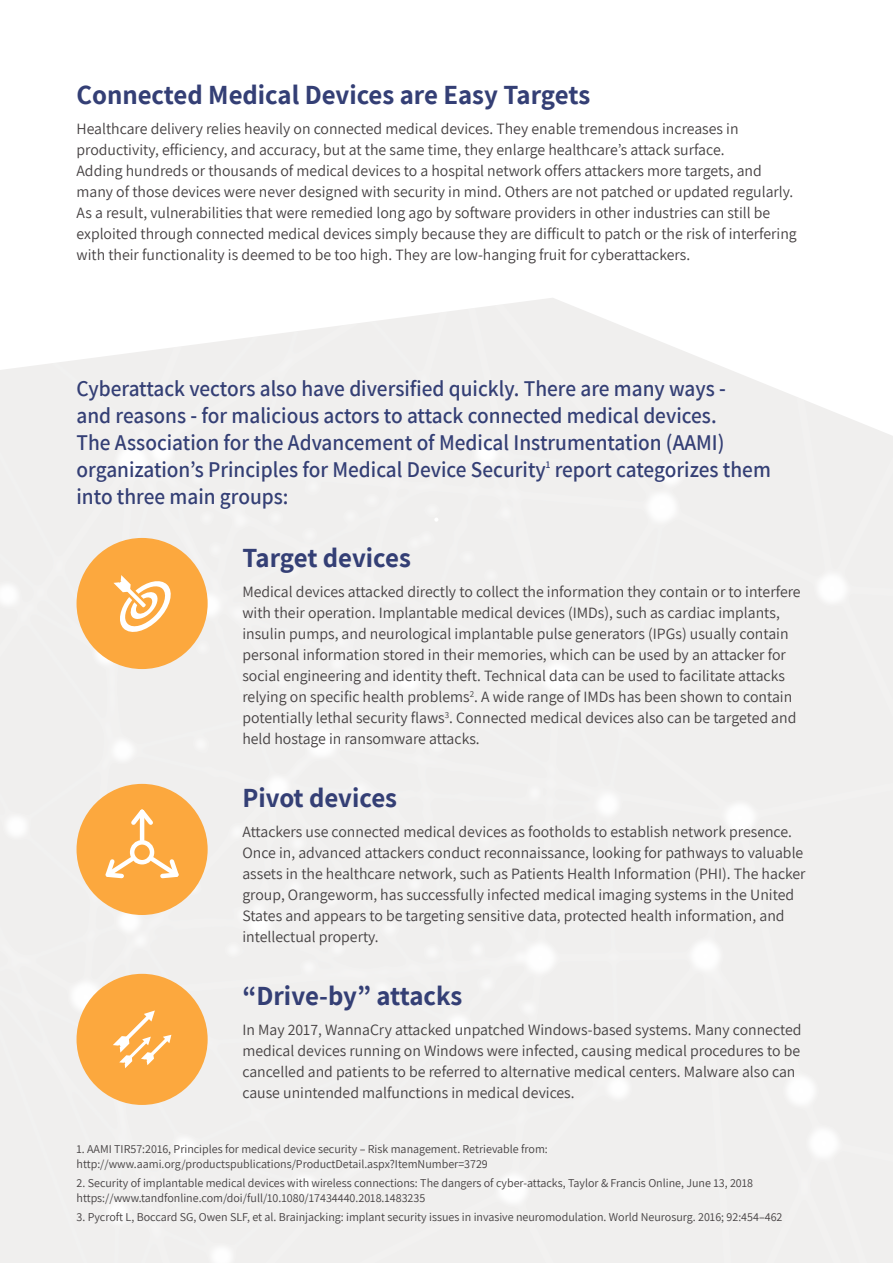
<style>
.page{position:relative;width:893px;height:1263px;background:#fff}
.page>*{position:absolute;margin:0;border:0;box-sizing:border-box;transform-origin:0 0}
.t1{font:700 27px "Assistant";color:#343f75}
.t2{font:600 22.5px/27px "Assistant";color:#343f75;scale:.95 1}
.t3{font:15.75px/21px "Assistant";color:#444041}
.t4{font:12px/15px "Assistant";color:#444041}
.t5{font:600 10.5px "Assistant";color:#343f75;scale:.95 1}
.t6{font:9px "Assistant";color:#444041}
</style>
<div class="page">
<div style="left:0;top:298px;width:893px;height:965px;background:#f0efee"></div>
<div style="left:77px;top:538px;width:131px;height:131px;background:#fca83e;border-radius:50%"></div>
<svg style="left:434px;top:517px;width:4px;height:5px"></svg>
<div style="left:77px;top:974px;width:131px;height:131px;background:#fca83e;border-radius:50%"></div>
<div style="left:77px;top:784px;width:131px;height:131px;background:#fca83e;border-radius:50%"></div>
<svg style="left:113px;top:575px;width:58px;height:57px"></svg>
<svg style="left:113px;top:1010px;width:58px;height:58px"></svg>
<div style="left:130px;top:840px;width:24px;height:24px;border:4px solid #fff;border-radius:50%"></div>
<hr style="left:140px;top:812px;width:4px;height:28px;background:#fff">
<svg style="left:131px;top:809px;width:22px;height:20px"></svg>
<svg style="left:146px;top:853px;width:33px;height:26px"></svg>
<svg style="left:105px;top:853px;width:33px;height:26px"></svg>
<h1 class="t1" style="left:76px;top:77px;width:515px">Connected Medical Devices are Easy Targets</h1>
<p class="t3" style="left:76px;top:117px;width:722px">Healthcare delivery relies heavily on connected medical devices. They enable tremendous increases in productivity, efficiency, and accuracy, but at the same time, they enlarge healthcare s’ attack surface.<br>Adding hundreds or thousands of medical devices to a hospital network offers attackers more targets, and many of those devices were never designed with security in mind. Others are not patched or updated regularly.<br>As a result, vulnerabilities that were remedied long ago by software providers in other industries can still be exploited through connected medical devices simply because they are difficult to patch or the risk of interfering with their functionality is deemed to be too high. They are low-hanging fruit for cyberattackers.</p>
<h2 class="t2" style="left:77px;top:374px;width:685px">Cyberattack vectors also have diversified quickly. There are many ways - and reasons - for malicious actors to attack connected medical devices.<br>The Association for the Advancement of Medical Instrumentation (AAMI(</h2>
<p class="t5" style="left:546px;top:457px;width:6px">1</p>
<h2 class="t2" style="left:77px;top:455px;width:732px">organization s’ Principles for Medical Device Security report categorizes them into three main groups:</h2>
<h1 class="t1" style="left:242px;top:539px;width:170px">Target devices</h1>
<p class="t3" style="left:242px;top:580px;width:560px">Medical devices attacked directly to collect the information they contain or to interfere with their operation. Implantable medical devices (IMDs ,) such as cardiac implants, insulin pumps, and neurological implantable pulse generators (IPGs) usually contain personal information stored in their memories, which can be used by an attacker for social engineering and identity theft. Technical data can be used to facilitate attacks</p>
<p class="t6" style="left:470px;top:688px;width:6px">2</p>
<p class="t3" style="left:242px;top:685px;width:551px">relying on specific health problems A. wide range of IMDs has been shown to contain</p>
<p class="t6" style="left:445px;top:709px;width:6px">3</p>
<p class="t3" style="left:242px;top:706px;width:555px">potentially lethal security flaws . Connected medical devices also can be targeted and held hostage in ransomware attacks.</p>
<h1 class="t1" style="left:242px;top:779px;width:156px">Pivot devices</h1>
<p class="t3" style="left:242px;top:820px;width:565px">Attackers use connected medical devices as footholds to establish network presence.<br>Once in, advanced attackers conduct reconnaissance, looking for pathways to valuable assets in the healthcare network, such as Patients Health Information (PHI .) The hacker group, Orangeworm, has successfully infected medical imaging systems in the United States and appears to be targeting sensitive data, protected health information, and intellectual property.</p>
<h1 class="t1" style="left:242px;top:977px;width:222px">“Drive-by” attacks</h1>
<p class="t3" style="left:242px;top:1018px;width:561px">In May 2017, WannaCry attacked unpatched Windows-based systems. Many connected medical devices running on Windows were infected, causing medical procedures to be cancelled and patients to be referred to alternative medical centers. Malware also can cause unintended malfunctions in medical devices.</p>
<p class="t4" style="left:77px;top:1140px;width:473px">1. AAMI TIR57:2016, Principles for medical device security – Risk management. Retrievable from: http://www.aami.org/productspublications/ProductDetail.aspx?ItemNumber=3729</p>
<p class="t4" style="left:77px;top:1175px;width:678px">2. Security of implantable medical devices with wireless connections: The dangers of cyber-attacks, Taylor &amp; Francis Online, June 13, 2018 https://www.tandfonline.com/doi/full/10.1080/17434440.2018.1483235</p>
<p class="t4" style="left:77px;top:1209px;width:707px">3. Pycroft ,L Boccard SG, Owen SLF, et al. Brainjacking: implant security issues in invasive neuromodulation. World Neurosurg. 2016; 92:454–462</p>
</div>
